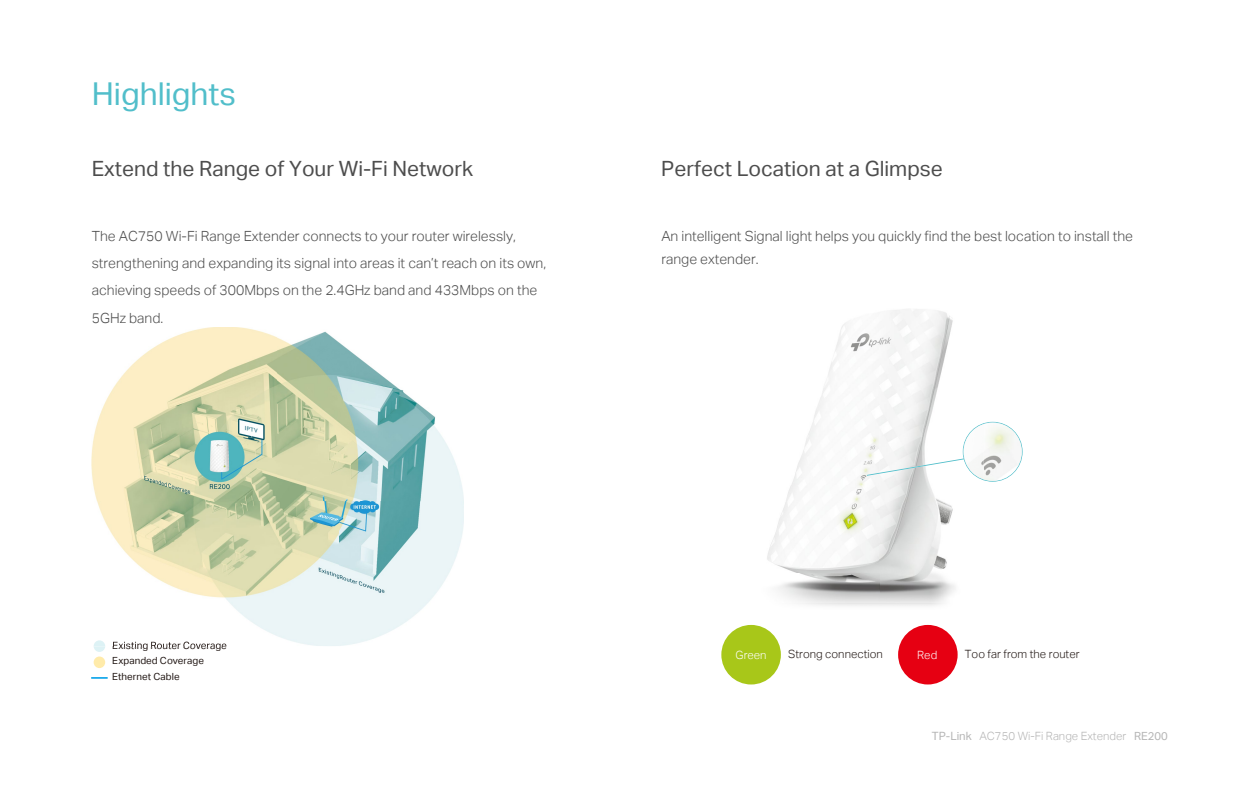
<style>
.page{position:relative;width:1260px;height:788px;background:#fff}
.page>*{position:absolute;margin:0;border:0;box-sizing:border-box;transform-origin:0 0}
.t1{font:31.5px "TP Link Aktiv Regular";color:#51beca}
.t2{font:21px "TP Link Aktiv Regular";color:#4d4d4d}
.t3{font:14px/27.1px "TP Link Aktiv Light";color:#4d4d4d}
.t4{font:11.38px "TP Link Aktiv Light";color:#221815}
.t5{font:11.38px "TP Link Aktiv Light";color:#b5b5b5}
.t6{font:11.38px "TP Link Aktiv Light";color:#fff}
.t7{font:9.8px/15.4px "TP Link Aktiv Regular";letter-spacing:.005em;color:#221815}
.s1{font-family:"TP Link Aktiv Regular"}
.s2{font-family:"TP Link Aktiv Regular";font-size:11.2px}
</style>
<div class="page">
<img style="left:767px;top:308px;width:191px;height:295px">
<div style="left:721px;top:625px;width:60px;height:59px;background:#a8c719;border-radius:50%"></div>
<div style="left:898px;top:625px;width:60px;height:59px;background:#e60012;border-radius:50%"></div>
<div style="left:94px;top:656px;width:11px;height:12px;background:#ffebaa;border-radius:50%"></div>
<svg style="left:91px;top:677px;width:17px;height:1px"></svg>
<svg style="left:867px;top:422px;width:156px;height:59px"></svg>
<img style="left:963px;top:422px;width:59px;height:59px">
<img style="left:92px;top:327px;width:372px;height:319px">
<svg style="left:94px;top:640px;width:11px;height:12px"></svg>
<img style="left:113px;top:641px;width:113px;height:5px">
<h1 class="t1" style="left:92px;top:76px;width:146px">Highlights</h1>
<h2 class="t2" style="left:92px;top:156px;width:383px">Extend the Range of Your Wi-Fi Network</h2>
<h2 class="t2" style="left:661px;top:156px;width:283px">Perfect Location at a Glimpse</h2>
<p class="t3" style="left:92px;top:223px;width:456px">The AC750 Wi-Fi Range Extender connects to your router wirelessly, strengthening and expanding its signal into areas it can’t reach on its own, achieving speeds of 300Mbps on the 2.4GHz band and 433Mbps on the 5GHz band.</p>
<p class="t3" style="left:661px;top:225px;width:473px;line-height:22.8px">An intelligent Signal light helps you quickly find the best location to install the range extender.</p>
<p class="t7" style="left:112px;top:637px;width:116px">Existing Router Coverage<br>Expanded Coverage<br>Ethernet Cable</p>
<p class="t6" style="left:736px;top:648px;width:33px">Green</p>
<p class="t4" style="left:788px;top:647px;width:96px">Strong connection</p>
<p class="t6" style="left:917px;top:648px;width:22px">Red</p>
<p class="t4" style="left:965px;top:647px;width:116px">Too far from the router</p>
<p class="t5" style="left:932px;top:729px;width:237px"><span class="s1">TP-Link</span> AC750 Wi-Fi Range Extender <span class="s2">RE200</span></p>
</div>
